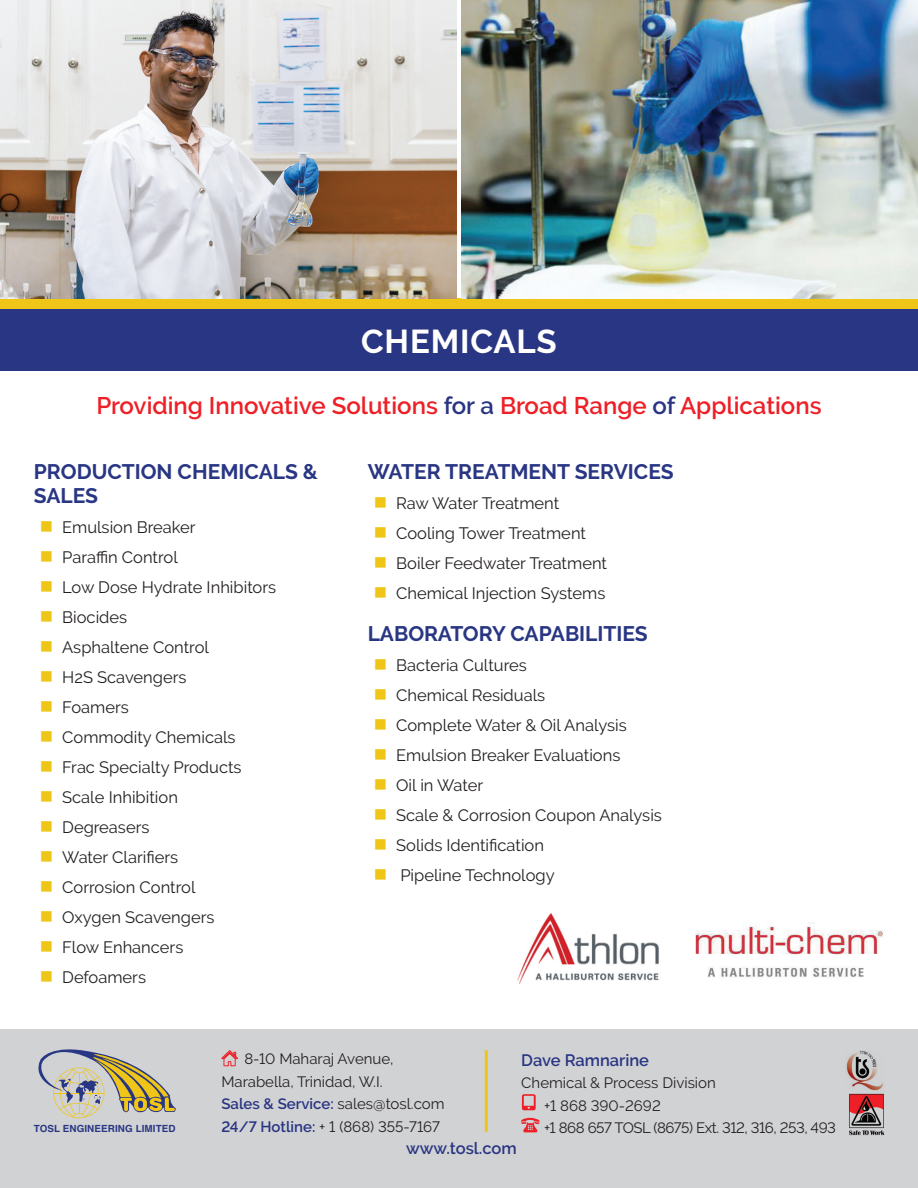
<style>
.page{position:relative;width:918px;height:1188px;background:#fff}
.page>*{position:absolute;margin:0;border:0;box-sizing:border-box;transform-origin:0 0}
.t1{font:700 33px "Raleway";letter-spacing:.025em;color:#fff}
.t2{font:600 24px "Raleway";color:#ee1f26}
.t3{font:700 21px/24px "Raleway";color:#293683}
.t4{font:16.5px "Raleway";color:#231f20}
.t5{font:600 16.5px "Raleway";color:#293582}
.t6{font:15px/22.5px "Raleway";color:#231f20}
.t7{font:15px "Raleway";letter-spacing:-.03em;color:#231f20}
.t8{font:700 9.9px "Helvetica";letter-spacing:.01em;color:#293683}
.s1{color:#293582}
.s2{color:#efc618}
.s3{font-weight:600;color:#293582}
</style>
<div class="page">
<div style="left:0;top:1029px;width:918px;height:159px;background:#d1d2d4"></div>
<div style="left:0;top:298px;width:918px;height:11px;background:#efc618"></div>
<div style="left:0;top:309px;width:918px;height:61px;background:#293683"></div>
<img style="left:849px;top:1093px;width:35px;height:42px">
<img style="left:846px;top:1050px;width:37px;height:41px">
<img style="left:695px;top:922px;width:188px;height:56px">
<img style="left:517px;top:913px;width:142px;height:71px">
<img style="left:0;top:0;width:456px;height:298px">
<img style="left:462px;top:0;width:456px;height:298px">
<svg style="left:521px;top:1118px;width:19px;height:14px"></svg>
<svg style="left:221px;top:1050px;width:17px;height:17px"></svg>
<svg style="left:522px;top:1094px;width:14px;height:16px"></svg>
<hr style="left:485px;top:1050px;width:3px;height:82px;background:#efc618">
<svg style="left:38px;top:1049px;width:138px;height:69px"></svg>
<h1 class="t1" style="left:361px;top:322px;width:197px">CHEMICALS</h1>
<h2 class="t2" style="left:96px;top:392px;width:727px">Providing Innovative Solutions <span class="s1">for a</span> Broad Range <span class="s1">of</span> Applications</h2>
<p class="t3" style="left:34px;top:459px;width:286px">PRODUCTION CHEMICALS &amp;<br>SALES</p>
<p class="t4" style="left:40px;top:517px;width:157px"><span class="s2">■</span> Emulsion Breaker</p>
<p class="t4" style="left:40px;top:547px;width:140px"><span class="s2">■</span> Paraffin Control</p>
<p class="t4" style="left:40px;top:577px;width:238px"><span class="s2">■</span> Low Dose Hydrate Inhibitors</p>
<p class="t4" style="left:40px;top:607px;width:89px"><span class="s2">■</span> Biocides</p>
<p class="t4" style="left:40px;top:637px;width:171px"><span class="s2">■</span> Asphaltene Control</p>
<p class="t4" style="left:40px;top:667px;width:148px"><span class="s2">■</span> H2S Scavengers</p>
<p class="t4" style="left:40px;top:697px;width:91px"><span class="s2">■</span> Foamers</p>
<p class="t4" style="left:40px;top:727px;width:197px"><span class="s2">■</span> Commodity Chemicals</p>
<p class="t4" style="left:40px;top:757px;width:203px"><span class="s2">■</span> Frac Specialty Products</p>
<p class="t4" style="left:40px;top:787px;width:140px"><span class="s2">■</span> Scale Inhibition</p>
<p class="t4" style="left:40px;top:817px;width:111px"><span class="s2">■</span> Degreasers</p>
<p class="t4" style="left:40px;top:847px;width:140px"><span class="s2">■</span> Water Clarifiers</p>
<p class="t4" style="left:40px;top:877px;width:157px"><span class="s2">■</span> Corrosion Control</p>
<p class="t4" style="left:40px;top:907px;width:176px"><span class="s2">■</span> Oxygen Scavengers</p>
<p class="t4" style="left:40px;top:937px;width:145px"><span class="s2">■</span> Flow Enhancers</p>
<p class="t4" style="left:40px;top:967px;width:108px"><span class="s2">■</span> Defoamers</p>
<p class="t3" style="left:368px;top:459px;width:307px">WATER TREATMENT SERVICES</p>
<p class="t4" style="left:374px;top:493px;width:187px"><span class="s2">■</span> Raw Water Treatment</p>
<p class="t4" style="left:374px;top:523px;width:214px"><span class="s2">■</span> Cooling Tower Treatment</p>
<p class="t4" style="left:374px;top:553px;width:235px"><span class="s2">■</span> Boiler Feedwater Treatment</p>
<p class="t4" style="left:374px;top:583px;width:233px"><span class="s2">■</span> Chemical Injection Systems</p>
<p class="t3" style="left:368px;top:621px;width:282px">LABORATORY CAPABILITIES</p>
<p class="t4" style="left:374px;top:655px;width:155px"><span class="s2">■</span> Bacteria Cultures</p>
<p class="t4" style="left:374px;top:685px;width:173px"><span class="s2">■</span> Chemical Residuals</p>
<p class="t4" style="left:374px;top:715px;width:255px"><span class="s2">■</span> Complete Water &amp; Oil Analysis</p>
<p class="t4" style="left:374px;top:745px;width:248px"><span class="s2">■</span> Emulsion Breaker Evaluations</p>
<p class="t4" style="left:374px;top:775px;width:111px"><span class="s2">■</span> Oil in Water</p>
<p class="t4" style="left:374px;top:805px;width:290px"><span class="s2">■</span> Scale &amp; Corrosion Coupon Analysis</p>
<p class="t4" style="left:374px;top:835px;width:172px"><span class="s2">■</span> Solids Identification</p>
<p class="t4" style="left:374px;top:865px;width:183px"><span class="s2">■</span> Pipeline Technology</p>
<p class="t6" style="left:221px;top:1048px;width:225px;text-indent:23px">8-10 Maharaj Avenue,<br>Marabella, Trinidad, W.I.<br><span class="s3">Sales &amp; Service:</span> sales@tosl.com<br><span class="s3">24/7 Hotline:</span> + 1 (868) 355-7167</p>
<p class="t5" style="left:521px;top:1050px;width:129px">Dave Ramnarine</p>
<p class="t6" style="left:544px;top:1072px;width:173px;text-indent:-23px">Chemical &amp; Process Division +1 868 390-2692</p>
<p class="t8" style="left:34px;top:1121px;width:143px">TOSL ENGINEERING LIMITED</p>
<p class="t7" style="left:544px;top:1119px;width:293px">+1 868 657 TOSL (8675) Ext. 312, 316, 253, 493</p>
<p class="t5" style="left:406px;top:1138px;width:112px">www.tosl.com</p>
</div>
